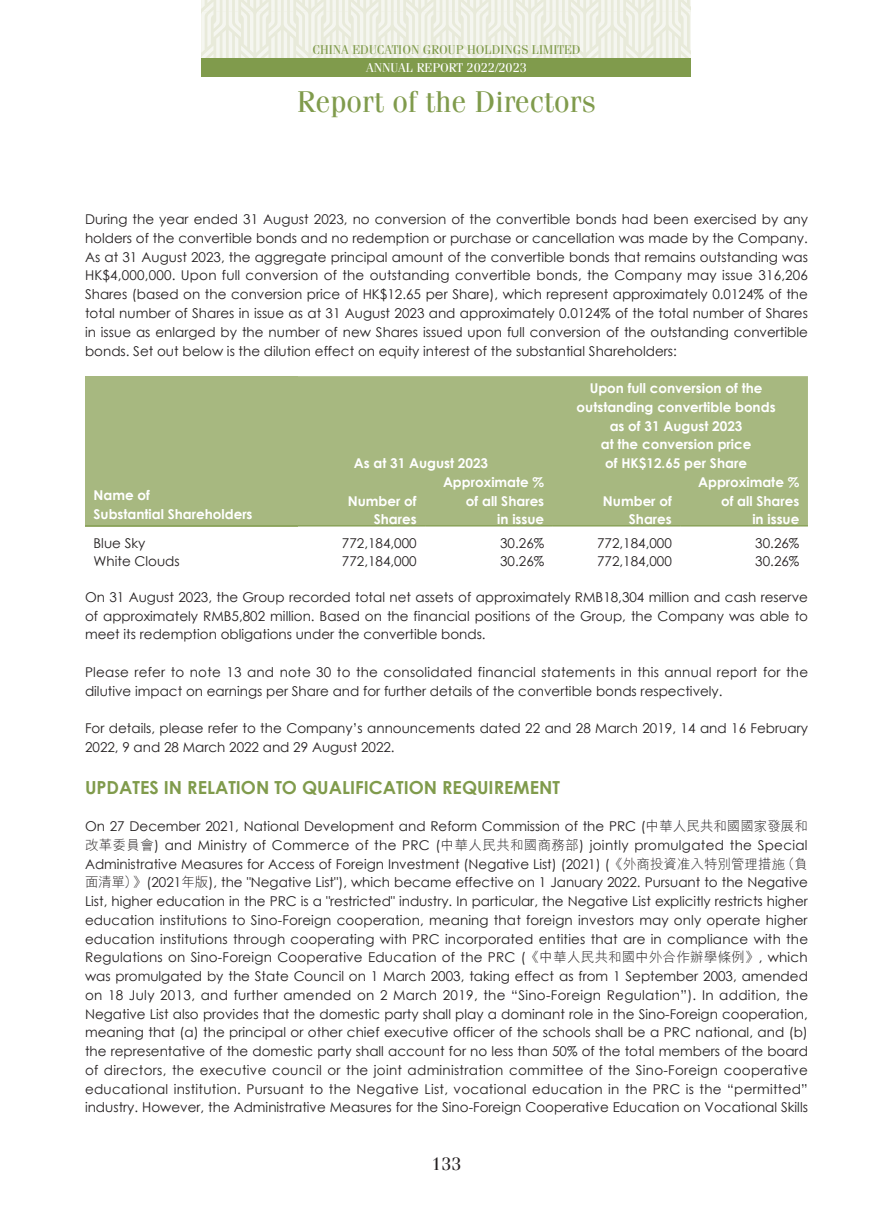
<style>
.page{position:relative;width:893px;height:1212px;background:#fff}
.page>*{position:absolute;margin:0;border:0;box-sizing:border-box;transform-origin:0 0}
.t1{font:30px "Fenice Std";color:#809b4c}
.t2{font:700 18px "Century Gothic";color:#809b4c}
.t3{font:18px "Fenice Std";color:#231f20}
.t4{font:13.5px/18.8px "Century Gothic";color:#231f20;text-align:justify}
.t5{font:700 13.5px/18.8px "Century Gothic";color:#fff;text-align:right}
.t6{font:12.75px "Fenice Std";color:#809b4c}
.t7{font:12.75px "Fenice Std";color:#fff}
.s1{font-family:"M Hei HK";font-weight:300}
</style>
<div class="page">
<svg style="left:202px;top:0;width:489px;height:77px"></svg>
<div style="left:202px;top:58px;width:489px;height:18px;background:#809b4c"></div>
<div style="left:85px;top:376px;width:213px;height:150px;background:#a7b880"></div>
<div style="left:298px;top:376px;width:510px;height:149px;background:#a7b880"></div>
<hr style="left:85px;top:525px;width:213px;height:1px;background:#809b4c">
<hr style="left:298px;top:525px;width:127px;height:1px;background:#809b4c">
<hr style="left:425px;top:525px;width:128px;height:1px;background:#809b4c">
<hr style="left:553px;top:525px;width:127px;height:1px;background:#809b4c">
<hr style="left:680px;top:525px;width:128px;height:1px;background:#809b4c">
<p class="t6" style="left:312px;top:42px;width:270px">CHINA EDUCATION GROUP HOLDINGS LIMITED</p>
<p class="t7" style="left:366px;top:60px;width:162px">ANNUAL REPORT 2022/2023</p>
<h1 class="t1" style="left:297px;top:84px;width:300px">Report of the Directors</h1>
<p class="t4" style="left:85px;top:210px;width:725px">During the year ended 31 August 2023, no conversion of the convertible bonds had been exercised by any holders of the convertible bonds and no redemption or purchase or cancellation was made by the Company.<br>As at 31 August 2023, the aggregate principal amount of the convertible bonds that remains outstanding was HK$4,000,000. Upon full conversion of the outstanding convertible bonds, the Company may issue 316,206<br>Shares (based on the conversion price of HK$12.65 per Share), which represent approximately 0.0124% of the total number of Shares in issue as at 31 August 2023 and approximately 0.0124% of the total number of Shares in issue as enlarged by the number of new Shares issued upon full conversion of the outstanding convertible bonds. Set out below is the dilution effect on equity interest of the substantial Shareholders:</p>
<p class="t5" style="left:94px;top:485px;width:161px;text-align:left">Name of<br>Substantial Shareholders</p>
<p class="t5" style="left:354px;top:453px;width:136px">As at 31 August 2023</p>
<p class="t5" style="left:348px;top:491px;width:70px">Number of<br>Shares</p>
<p class="t5" style="left:443px;top:472px;width:103px">Approximate % of all Shares<br>in issue</p>
<p class="t5" style="left:577px;top:378px;width:200px;text-align:center">Upon full conversion of the outstanding convertible bonds as of 31 August 2023<br>at the conversion price<br>of HK$12.65 per Share</p>
<p class="t5" style="left:603px;top:491px;width:70px">Number of<br>Shares</p>
<p class="t5" style="left:698px;top:472px;width:103px">Approximate % of all Shares<br>in issue</p>
<p class="t4" style="left:94px;top:533px;width:53px">Blue Sky</p>
<p class="t4" style="left:342px;top:533px;width:76px">772,184,000</p>
<p class="t4" style="left:500px;top:533px;width:46px">30.26%</p>
<p class="t4" style="left:597px;top:533px;width:76px">772,184,000</p>
<p class="t4" style="left:755px;top:533px;width:46px">30.26%</p>
<p class="t4" style="left:94px;top:552px;width:88px">White Clouds</p>
<p class="t4" style="left:342px;top:552px;width:76px">772,184,000</p>
<p class="t4" style="left:500px;top:552px;width:46px">30.26%</p>
<p class="t4" style="left:597px;top:552px;width:76px">772,184,000</p>
<p class="t4" style="left:755px;top:552px;width:46px">30.26%</p>
<p class="t4" style="left:85px;top:587px;width:725px">On 31 August 2023, the Group recorded total net assets of approximately RMB18,304 million and cash reserve of approximately RMB5,802 million. Based on the financial positions of the Group, the Company was able to meet its redemption obligations under the convertible bonds.</p>
<p class="t4" style="left:85px;top:662px;width:725px">Please refer to note 13 and note 30 to the consolidated financial statements in this annual report for the dilutive impact on earnings per Share and for further details of the convertible bonds respectively.</p>
<p class="t4" style="left:85px;top:719px;width:724px">For details, please refer to the Company’s announcements dated 22 and 28 March 2019, 14 and 16 February<br>2022, 9 and 28 March 2022 and 29 August 2022.</p>
<h2 class="t2" style="left:85px;top:773px;width:476px">UPDATES IN RELATION TO QUALIFICATION REQUIREMENT</h2>
<p class="t4" style="left:85px;top:817px;width:725px">On 27 December 2021, National Development and Reform Commission of the PRC (<span class="s1">中華人民共和國國家發展和改革委員會</span>) and Ministry of Commerce of the PRC (<span class="s1">中華人民共和國商務部</span>) jointly promulgated the Special Administrative Measures for Access of Foreign Investment (Negative List) (2021) (<span class="s1">《外商投資准入特別管理措施（負面清單）》</span>(2021<span class="s1">年版</span>), the "Negative List"), which became effective on 1 January 2022. Pursuant to the Negative List, higher education in the PRC is a "restricted" industry. In particular, the Negative List explicitly restricts higher education institutions to Sino-Foreign cooperation, meaning that foreign investors may only operate higher education institutions through cooperating with PRC incorporated entities that are in compliance with the Regulations on Sino-Foreign Cooperative Education of the PRC (<span class="s1">《中華人民共和國中外合作辦學條例》</span>, which was promulgated by the State Council on 1 March 2003, taking effect as from 1 September 2003, amended on 18 July 2013, and further amended on 2 March 2019, the “Sino-Foreign Regulation”). In addition, the Negative List also provides that the domestic party shall play a dominant role in the Sino-Foreign cooperation, meaning that (a) the principal or other chief executive officer of the schools shall be a PRC national, and (b) the representative of the domestic party shall account for no less than 50% of the total members of the board of directors, the executive council or the joint administration committee of the Sino-Foreign cooperative educational institution. Pursuant to the Negative List, vocational education in the PRC is the “permitted” industry. However, the Administrative Measures for the Sino-Foreign Cooperative Education on Vocational Skills</p>
<h2 class="t3" style="left:431px;top:1152px;width:32px">133</h2>
</div>
